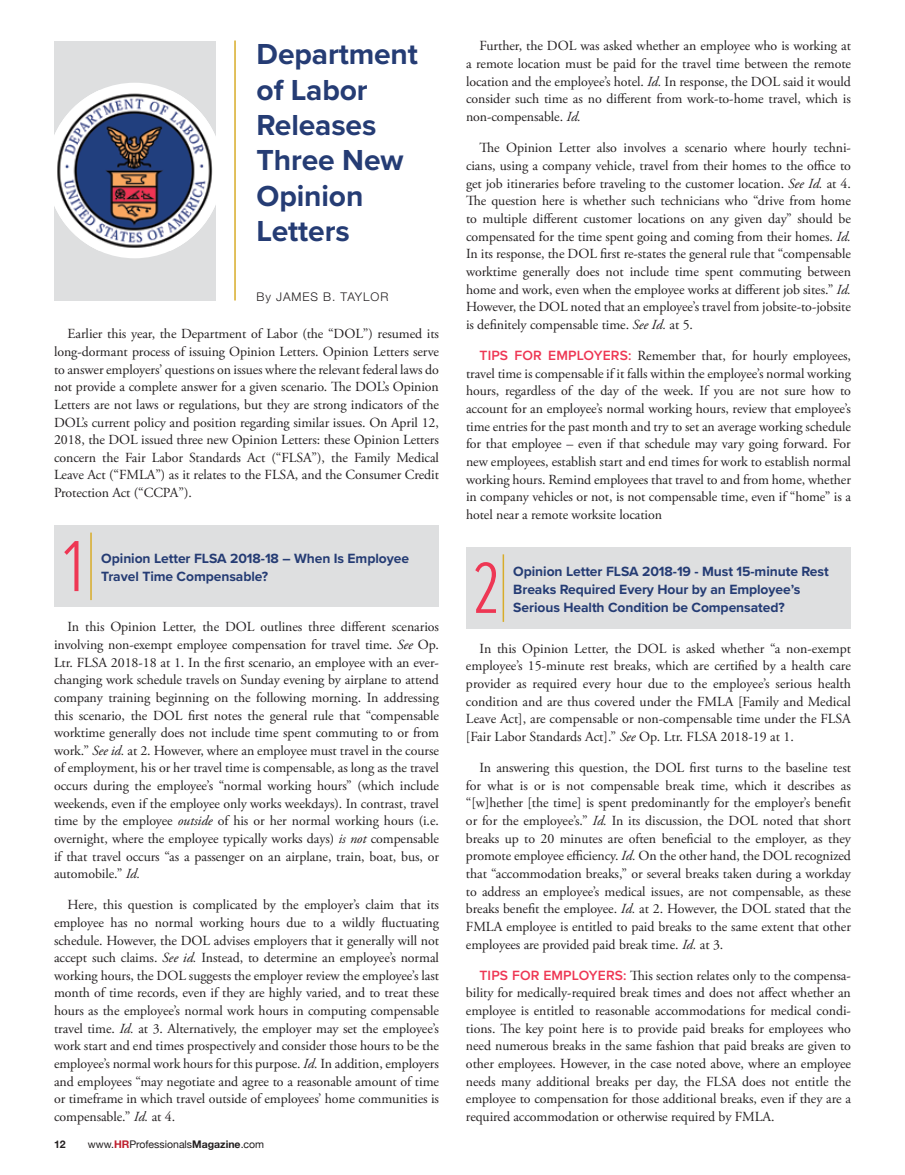
<style>
.page{position:relative;width:905px;height:1175px;background:#fff}
.page>*{position:absolute;margin:0;border:0;box-sizing:border-box;transform-origin:0 0}
.t1{font:300 75px "Proxima Nova Ex Cn";color:#ee3754}
.t2{font:700 30px/35.4px "Proxima Nova";letter-spacing:-.005em;color:#253c74}
.t3{font:13.8px/17.7px "Adobe Garamond Pro";letter-spacing:-.005em;color:#231f20;text-align:justify}
.t4{font:700 13.8px/18px "Proxima Nova";letter-spacing:-.005em;color:#253c74}
.t5{font:300 12px "Helvetica Neue";letter-spacing:.075em;color:#231f20}
.t6{font:10.5px "Helvetica Neue";color:#231f20}
.t7{font:700 10.5px "Helvetica Neue";color:#231f20}
.s1{font-style:italic}
.s2{font-weight:700;color:#be1e2d}
.s3{font-weight:700}
.s4{font-family:"Proxima Nova";font-weight:600;color:#ee3754}
</style>
<div class="page">
<div style="left:54px;top:40px;width:161px;height:260px;background:#dedfe0"></div>
<div style="left:54px;top:526px;width:385px;height:81px;background:#dedfe0"></div>
<hr style="left:90px;top:532px;width:2px;height:68px;background:#d8ac29">
<div style="left:466px;top:547px;width:384px;height:81px;background:#dedfe0"></div>
<hr style="left:502px;top:554px;width:2px;height:68px;background:#d8ac29">
<div style="left:47px;top:83px;width:175px;height:175px;background:#fff;border-radius:50%"></div>
<img style="left:54px;top:90px;width:162px;height:161px">
<hr style="left:234px;top:40px;width:2px;height:260px;background:#d8ac29">
<h2 class="t2" style="left:256px;top:36px;width:163px">Department of Labor<br>Releases<br>Three New<br>Opinion<br>Letters</h2>
<p class="t5" style="left:256px;top:289px;width:133px">By JAMES B. TAYLOR</p>
<p class="t3" style="left:54px;top:326px;width:386px;text-indent:14px">Earlier this year, the Department of Labor (the “DOL”) resumed its long-dormant process of issuing Opinion Letters. Opinion Letters serve to answer employers’ questions on issues where the relevant federal laws do not provide a complete answer for a given scenario. The DOL’s Opinion Letters are not laws or regulations, but they are strong indicators of the DOL’s current policy and position regarding similar issues. On April 12, 2018, the DOL issued three new Opinion Letters: these Opinion Letters concern the Fair Labor Standards Act (“FLSA”), the Family Medical Leave Act (“FMLA”) as it relates to the FLSA, and the Consumer Credit Protection Act (“CCPA”).</p>
<h1 class="t1" style="left:63px;top:511px;width:22px">1</h1>
<p class="t4" style="left:101px;top:549px;width:309px">Opinion Letter FLSA 2018-18 – When Is Employee<br>Travel Time Compensable?</p>
<p class="t3" style="left:54px;top:618px;width:386px;text-indent:14px">In this Opinion Letter, the DOL outlines three different scenarios involving non-exempt employee compensation for travel time. <span class="s1">See</span> Op.<br>Ltr. FLSA 2018-18 at 1. In the first scenario, an employee with an ever&shy;changing work schedule travels on Sunday evening by airplane to attend company training beginning on the following morning. In addressing this scenario, the DOL first notes the general rule that “compensable worktime generally does not include time spent commuting to or from work.” <span class="s1">See id.</span> at 2. However, where an employee must travel in the course of employment, his or her travel time is compensable, as long as the travel occurs during the employee’s “normal working hours” (which include weekends, even if the employee only works weekdays). In contrast, travel time by the employee <span class="s1">outside</span> of his or her normal working hours (i.e. overnight, where the employee typically works days) <span class="s1">is not</span> compensable if that travel occurs “as a passenger on an airplane, train, boat, bus, or automobile.” <span class="s1">Id.</span></p>
<p class="t3" style="left:54px;top:896px;width:386px;text-indent:14px">Here, this question is complicated by the employer’s claim that its employee has no normal working hours due to a wildly fluctuating schedule. However, the DOL advises employers that it generally will not accept such claims. <span class="s1">See id.</span> Instead, to determine an employee’s normal working hours, the DOL suggests the employer review the employee’s last month of time records, even if they are highly varied, and to treat these hours as the employee’s normal work hours in computing compensable travel time. <span class="s1">Id.</span> at 3. Alternatively, the employer may set the employee’s work start and end times prospectively and consider those hours to be the employee’s normal work hours for this purpose. <span class="s1">Id.</span> In addition, employers and employees “may negotiate and agree to a reasonable amount of time or timeframe in which travel outside of employees’ home communities is compensable.” <span class="s1">Id.</span> at 4.</p>
<p class="t7" style="left:54px;top:1136px;width:13px">12</p>
<p class="t6" style="left:88px;top:1136px;width:178px">www.<span class="s2">HR</span>Professionals<span class="s3">Magazine</span>.com</p>
<p class="t3" style="left:466px;top:38px;width:386px;text-indent:14px">Further, the DOL was asked whether an employee who is working at a remote location must be paid for the travel time between the remote location and the employee’s hotel. <span class="s1">Id.</span> In response, the DOL said it would consider such time as no different from work-to-home travel, which is non-compensable. <span class="s1">Id.</span></p>
<p class="t3" style="left:466px;top:139px;width:386px;text-indent:14px">The Opinion Letter also involves a scenario where hourly techni&shy;cians, using a company vehicle, travel from their homes to the office to get job itineraries before traveling to the customer location. <span class="s1">See Id.</span> at 4.<br>The question here is whether such technicians who “drive from home to multiple different customer locations on any given day” should be compensated for the time spent going and coming from their homes. <span class="s1">Id.<br></span>In its response, the DOL first re-states the general rule that “compensable worktime generally does not include time spent commuting between home and work, even when the employee works at different job sites.” <span class="s1">Id.<br></span>However, the DOL noted that an employee’s travel from jobsite-to-jobsite is definitely compensable time. <span class="s1">See Id.</span> at 5.</p>
<p class="t3" style="left:466px;top:347px;width:386px;text-indent:14px"><span class="s4">TIPS FOR EMPLOYERS:</span> Remember that, for hourly employees, travel time is compensable if it falls within the employee’s normal working hours, regardless of the day of the week. If you are not sure how to account for an employee’s normal working hours, review that employee’s time entries for the past month and try to set an average working schedule for that employee – even if that schedule may vary going forward. For new employees, establish start and end times for work to establish normal working hours. Remind employees that travel to and from home, whether in company vehicles or not, is not compensable time, even if “home” is a hotel near a remote worksite location</p>
<h1 class="t1" style="left:472px;top:533px;width:29px">2</h1>
<p class="t4" style="left:513px;top:561px;width:317px">Opinion Letter FLSA 2018-19 - Must 15-minute Rest<br>Breaks Required Every Hour by an Employee’s<br>Serious Health Condition be Compensated?</p>
<p class="t3" style="left:466px;top:640px;width:386px;text-indent:14px">In this Opinion Letter, the DOL is asked whether “a non-exempt employee’s 15-minute rest breaks, which are certified by a health care provider as required every hour due to the employee’s serious health condition and are thus covered under the FMLA [Family and Medical Leave Act], are compensable or non-compensable time under the FLSA [Fair Labor Standards Act].” <span class="s1">See</span> Op. Ltr. FLSA 2018-19 at 1.</p>
<p class="t3" style="left:466px;top:759px;width:386px;text-indent:14px">In answering this question, the DOL first turns to the baseline test for what is or is not compensable break time, which it describes as “[w]hether [the time] is spent predominantly for the employer’s benefit or for the employee’s.” <span class="s1">Id.</span> In its discussion, the DOL noted that short breaks up to 20 minutes are often beneficial to the employer, as they promote employee efficiency. <span class="s1">Id.</span> On the other hand, the DOL recognized that “accommodation breaks,” or several breaks taken during a workday to address an employee’s medical issues, are not compensable, as these breaks benefit the employee. <span class="s1">Id.</span> at 2. However, the DOL stated that the FMLA employee is entitled to paid breaks to the same extent that other employees are provided paid break time. <span class="s1">Id.</span> at 3.</p>
<p class="t3" style="left:466px;top:967px;width:386px;text-indent:14px"><span class="s4">TIPS FOR EMPLOYERS:</span> This section relates only to the compensa&shy;bility for medically-required break times and does not affect whether an employee is entitled to reasonable accommodations for medical condi&shy;tions. The key point here is to provide paid breaks for employees who need numerous breaks in the same fashion that paid breaks are given to other employees. However, in the case noted above, where an employee needs many additional breaks per day, the FLSA does not entitle the employee to compensation for those additional breaks, even if they are a required accommodation or otherwise required by FMLA.</p>
</div>
